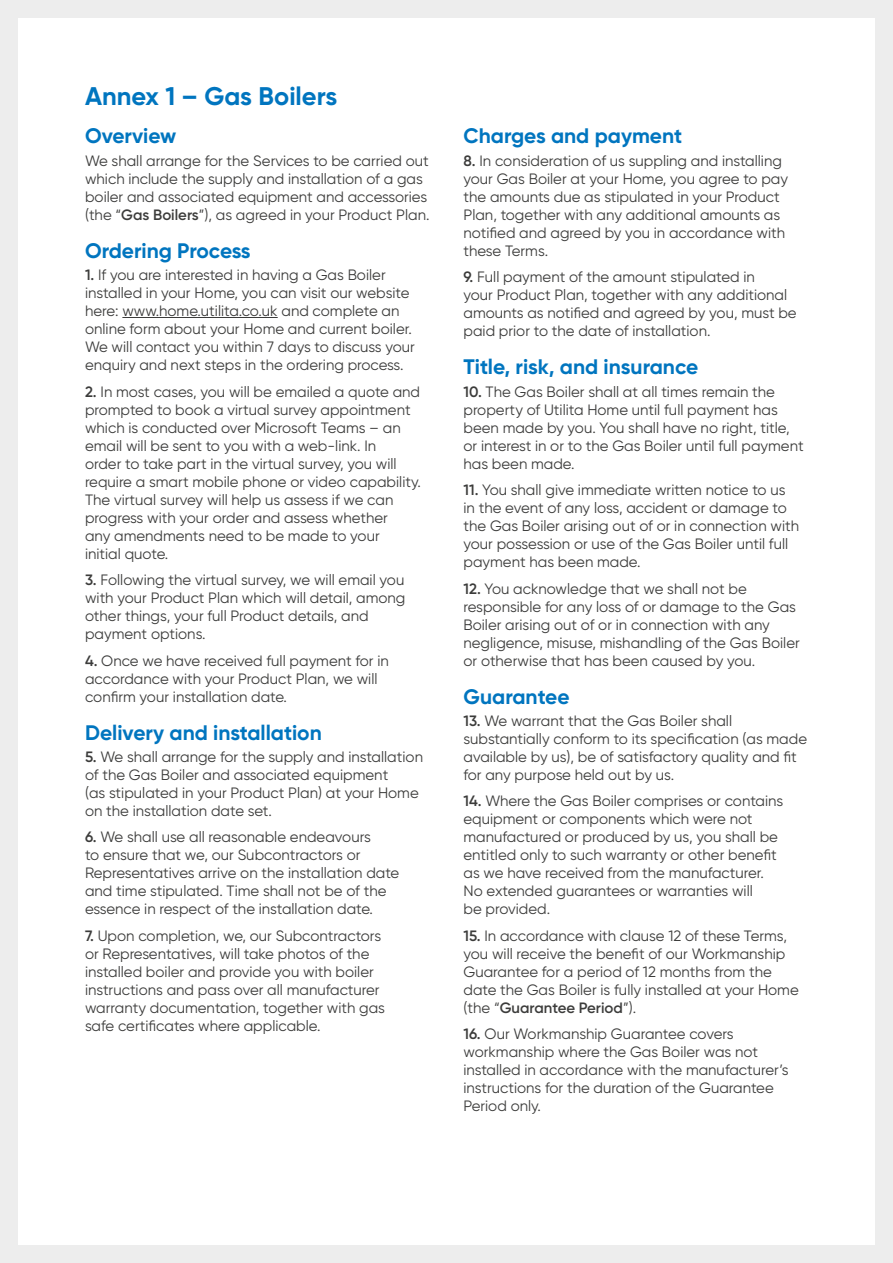
<style>
.page{position:relative;width:893px;height:1263px;background:#fff}
.page>*{position:absolute;margin:0;border:0;box-sizing:border-box;transform-origin:0 0}
.t1{font:700 25.5px "Gilroy";color:#0075bf}
.t2{font:700 21px "Gilroy";color:#0075bf}
.t3{font:15px/18px "Gilroy";color:#3c3c3b}
.s1{font-weight:600}
</style>
<div class="page">
<hr style="left:122px;top:317px;width:156px;height:1px;background:#3c3c3b">
<div style="left:0;top:0;width:18px;height:1263px;background:#ededed"></div>
<div style="left:875px;top:0;width:18px;height:1263px;background:#ededed"></div>
<div style="left:0;top:0;width:893px;height:18px;background:#ededed"></div>
<div style="left:0;top:1245px;width:893px;height:18px;background:#ededed"></div>
<h1 class="t1" style="left:85px;top:81px;width:254px">Annex 1 – Gas Boilers</h1>
<h2 class="t2" style="left:85px;top:123px;width:93px">Overview</h2>
<p class="t3" style="left:85px;top:151px;width:346px">We shall arrange for the Services to be carried out which include the supply and installation of a gas boiler and associated equipment and accessories (the “<span class="s1">Gas Boilers</span>”), as agreed in your Product Plan.</p>
<h2 class="t2" style="left:85px;top:237px;width:167px">Ordering Process</h2>
<p class="t3" style="left:85px;top:266px;width:331px"><span class="s1">1.</span> If you are interested in having a Gas Boiler installed in your Home, you can visit our website here: www.home.utilita.co.uk and complete an online form about your Home and current boiler.<br>We will contact you within 7 days to discuss your enquiry and next steps in the ordering process.</p>
<p class="t3" style="left:85px;top:382px;width:337px"><span class="s1">2.</span> In most cases, you will be emailed a quote and prompted to book a virtual survey appointment which is conducted over Microsoft Teams – an email will be sent to you with a web-link. In<br>order to take part in the virtual survey, you will require a smart mobile phone or video capability.<br>The virtual survey will help us assess if we can progress with your order and assess whether<br>any amendments need to be made to your<br>initial quote.</p>
<p class="t3" style="left:85px;top:571px;width:322px"><span class="s1">3.</span> Following the virtual survey, we will email you with your Product Plan which will detail, among other things, your full Product details, and payment options.</p>
<p class="t3" style="left:85px;top:651px;width:305px"><span class="s1">4.</span> Once we have received full payment for in accordance with your Product Plan, we will confirm your installation date.</p>
<h2 class="t2" style="left:85px;top:719px;width:238px">Delivery and installation</h2>
<p class="t3" style="left:85px;top:747px;width:339px"><span class="s1">5.</span> We shall arrange for the supply and installation of the Gas Boiler and associated equipment<br>(as stipulated in your Product Plan) at your Home on the installation date set.</p>
<p class="t3" style="left:85px;top:828px;width:316px"><span class="s1">6.</span> We shall use all reasonable endeavours<br>to ensure that we, our Subcontractors or Representatives arrive on the installation date and time stipulated. Time shall not be of the essence in respect of the installation date.</p>
<p class="t3" style="left:85px;top:926px;width:302px"><span class="s1">7.</span> Upon completion, we, our Subcontractors or Representatives, will take photos of the installed boiler and provide you with boiler instructions and pass over all manufacturer warranty documentation, together with gas safe certificates where applicable.</p>
<h2 class="t2" style="left:463px;top:123px;width:220px">Charges and payment</h2>
<p class="t3" style="left:463px;top:151px;width:326px"><span class="s1">8.</span> In consideration of us suppling and installing your Gas Boiler at your Home, you agree to pay the amounts due as stipulated in your Product Plan, together with any additional amounts as notified and agreed by you in accordance with these Terms.</p>
<p class="t3" style="left:463px;top:268px;width:335px"><span class="s1">9.</span> Full payment of the amount stipulated in<br>your Product Plan, together with any additional amounts as notified and agreed by you, must be paid prior to the date of installation.</p>
<h2 class="t2" style="left:463px;top:354px;width:236px">Title, risk, and insurance</h2>
<p class="t3" style="left:463px;top:382px;width:342px"><span class="s1">10.</span> The Gas Boiler shall at all times remain the property of Utilita Home until full payment has been made by you. You shall have no right, title, or interest in or to the Gas Boiler until full payment has been made.</p>
<p class="t3" style="left:463px;top:481px;width:337px"><span class="s1">11.</span> You shall give immediate written notice to us in the event of any loss, accident or damage to the Gas Boiler arising out of or in connection with your possession or use of the Gas Boiler until full payment has been made.</p>
<p class="t3" style="left:463px;top:579px;width:338px"><span class="s1">12.</span> You acknowledge that we shall not be responsible for any loss of or damage to the Gas Boiler arising out of or in connection with any negligence, misuse, mishandling of the Gas Boiler or otherwise that has been caused by you.</p>
<h2 class="t2" style="left:463px;top:683px;width:108px">Guarantee</h2>
<p class="t3" style="left:463px;top:711px;width:345px"><span class="s1">13.</span> We warrant that the Gas Boiler shall substantially conform to its specification (as made available by us), be of satisfactory quality and fit for any purpose held out by us.</p>
<p class="t3" style="left:463px;top:792px;width:321px"><span class="s1">14.</span> Where the Gas Boiler comprises or contains equipment or components which were not manufactured or produced by us, you shall be entitled only to such warranty or other benefit as we have received from the manufacturer.<br>No extended guarantees or warranties will<br>be provided.</p>
<p class="t3" style="left:463px;top:926px;width:337px"><span class="s1">15.</span> In accordance with clause 12 of these Terms, you will receive the benefit of our Workmanship Guarantee for a period of 12 months from the date the Gas Boiler is fully installed at your Home (the “<span class="s1">Guarantee Period</span>”).</p>
<p class="t3" style="left:463px;top:1025px;width:327px"><span class="s1">16.</span> Our Workmanship Guarantee covers workmanship where the Gas Boiler was not installed in accordance with the manufacturer’s instructions for the duration of the Guarantee Period only.</p>
</div>
